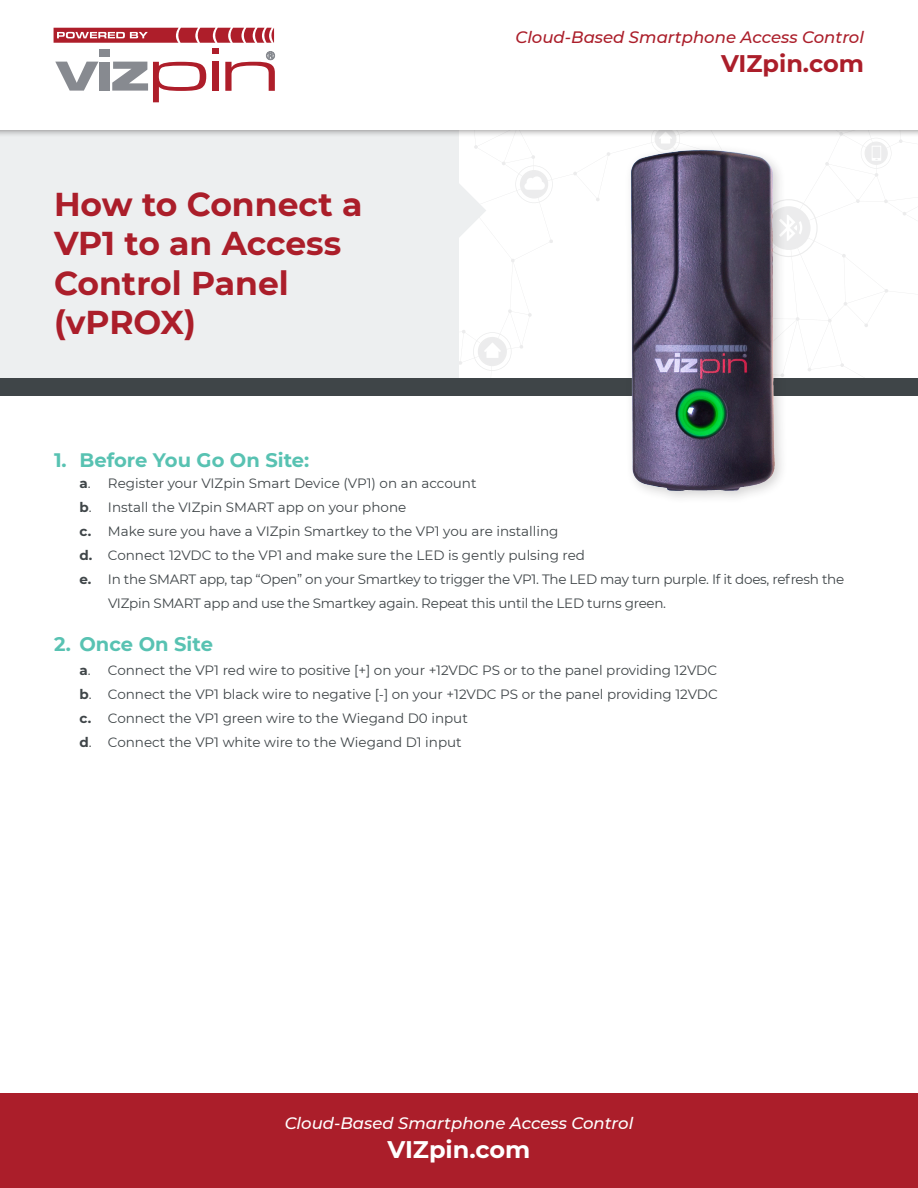
<style>
.page{position:relative;width:918px;height:1188px;background:#fff}
.page>*{position:absolute;margin:0;border:0;box-sizing:border-box;transform-origin:0 0}
.t1{font:700 33px/39.6px "Montserrat";color:#ab1e2a}
.t2{font:700 24px "Montserrat";color:#fff}
.t3{font:700 24px "Montserrat";color:#ab1e2a}
.t4{font:700 19.5px "Montserrat";color:#58c2b2}
.t5{font:italic 500 16.5px "Montserrat";color:#fff}
.t6{font:italic 500 16.5px "Montserrat";color:#ab1e2a}
.t7{font:13.5px "Montserrat";color:#3f4548}
.t8{font:13.5px/24px "Montserrat";letter-spacing:-.02em;color:#3f4548}
.s1{font-weight:700}
</style>
<div class="page">
<div style="left:0;top:81px;width:459px;height:301px;background:#edeff0"></div>
<div style="left:0;top:378px;width:918px;height:17px;background:#3f4548"></div>
<div style="left:0;top:0;width:918px;height:138px;background:#231f20;opacity:.65"></div>
<div style="left:0;top:0;width:918px;height:130px;background:#fff"></div>
<div style="left:0;top:1094px;width:918px;height:94px;background:#ab1e2a"></div>
<svg style="left:421px;top:130px;width:497px;height:241px"></svg>
<svg style="left:55px;top:62px;width:44px;height:29px"></svg>
<div style="left:99px;top:62px;width:11px;height:29px;background:#878a90"></div>
<div style="left:99px;top:49px;width:11px;height:8px;background:#878a90"></div>
<svg style="left:112px;top:62px;width:94px;height:40px"></svg>
<div style="left:212px;top:62px;width:7px;height:29px;background:#ae1e2a"></div>
<svg style="left:212px;top:49px;width:7px;height:5px"></svg>
<svg style="left:54px;top:28px;width:220px;height:15px;background:#bd4953"></svg>
<svg style="left:225px;top:51px;width:50px;height:40px"></svg>
<div style="left:625px;top:143px;width:163px;height:362px;background:#231f20;opacity:.21"></div>
<img style="left:626px;top:146px;width:152px;height:356px">
<p class="t1" style="left:54px;top:182px;width:310px">How to Connect a<br>VP1 to an Access<br>Control Panel (vPROX)</p>
<p class="t6" style="left:515px;top:26px;width:350px">Cloud-Based Smartphone Access Control</p>
<p class="t3" style="left:721px;top:46px;width:144px">VIZpin.com</p>
<p class="t4" style="left:54px;top:446px;width:257px">1. Before You Go On Site:</p>
<p class="t7" style="left:80px;top:474px;width:399px"><span class="s1">a</span>. Register your VIZpin Smart Device (VP1) on an account</p>
<p class="t7" style="left:80px;top:498px;width:328px"><span class="s1">b</span>. Install the VIZpin SMART app on your phone</p>
<p class="t7" style="left:80px;top:522px;width:481px"><span class="s1">c.</span> Make sure you have a VIZpin Smartkey to the VP1 you are installing</p>
<p class="t7" style="left:80px;top:546px;width:507px"><span class="s1">d.</span> Connect 12VDC to the VP1 and make sure the LED is gently pulsing red</p>
<p class="t8" style="left:108px;top:567px;width:738px;text-indent:-28px"><span class="s1">e.</span> In the SMART app, tap “Open” on your Smartkey to trigger the VP1. The LED may turn purple. If it does, refresh the<br>VIZpin SMART app and use the Smartkey again. Repeat this until the LED turns green.</p>
<p class="t4" style="left:54px;top:630px;width:160px">2. Once On Site</p>
<p class="t7" style="left:80px;top:661px;width:639px"><span class="s1">a</span>. Connect the VP1 red wire to positive [+] on your +12VDC PS or to the panel providing 12VDC</p>
<p class="t7" style="left:80px;top:685px;width:640px"><span class="s1">b</span>. Connect the VP1 black wire to negative [-] on your +12VDC PS or the panel providing 12VDC</p>
<p class="t7" style="left:80px;top:709px;width:390px"><span class="s1">c.</span> Connect the VP1 green wire to the Wiegand D0 input</p>
<p class="t7" style="left:80px;top:733px;width:384px"><span class="s1">d</span>. Connect the VP1 white wire to the Wiegand D1 input</p>
<p class="t5" style="left:285px;top:1112px;width:350px">Cloud-Based Smartphone Access Control</p>
<p class="t2" style="left:388px;top:1132px;width:144px">VIZpin.com</p>
</div>
